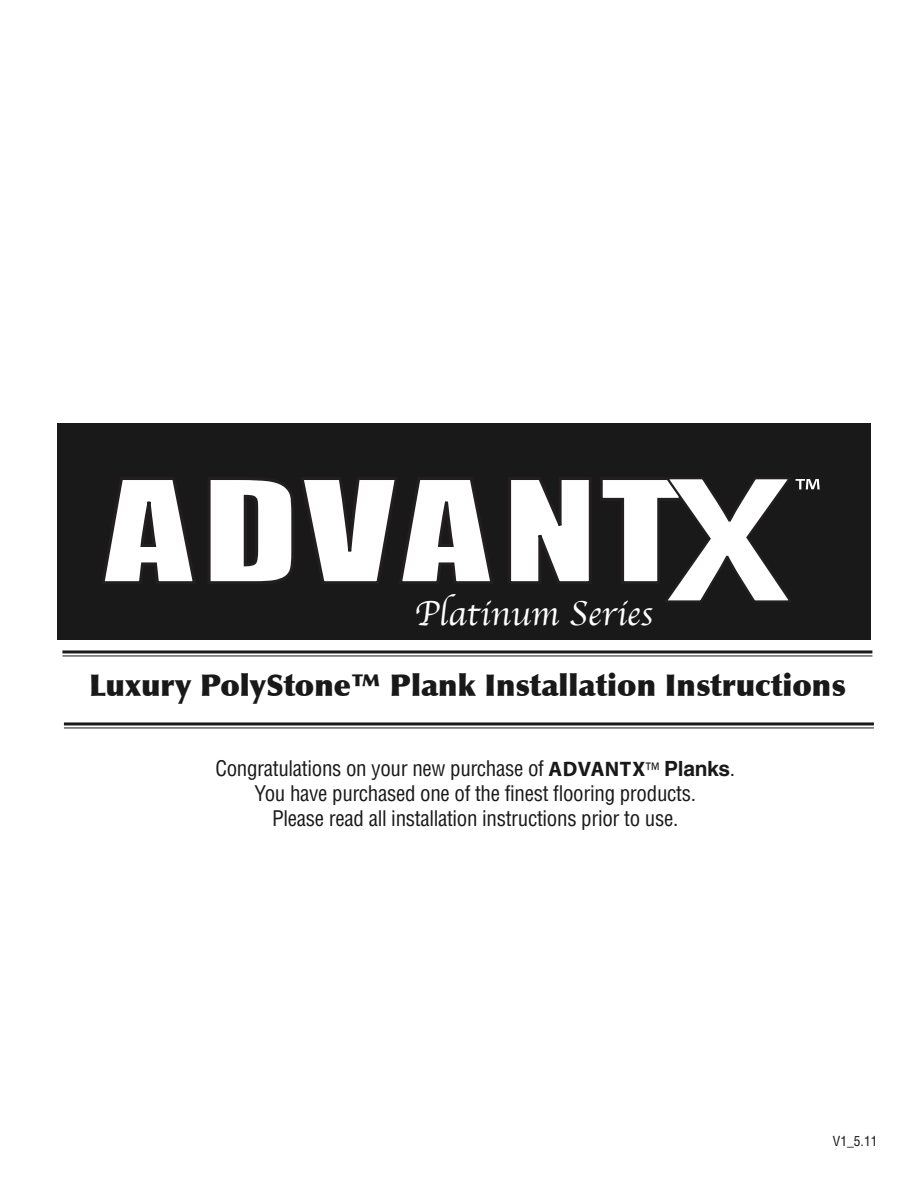
<style>
.page{position:relative;width:918px;height:1188px;background:#fff}
.page>*{position:absolute;margin:0;border:0;box-sizing:border-box;transform-origin:0 0}
.t1{font:36px "Apple Chancery";color:#fff}
.t2{font:900 30px "Optima";color:#191919}
.t3{font:condensed 21px/25.2px "Helvetica";letter-spacing:-.015em;color:#191919;text-align:center}
.t4{font:condensed 13.5px "Helvetica";color:#191919}
.s1{font-family:"Myriad Pro";font-weight:700;font-stretch:normal}
.s2{font-size:18px}
.s3{font-weight:700;font-stretch:normal}
</style>
<div class="page">
<div style="left:57px;top:424px;width:814px;height:216px;background:#191919"></div>
<hr style="left:62px;top:650px;width:810px;height:3px;background:#191919">
<hr style="left:62px;top:655px;width:810px;height:1px;background:#191919">
<hr style="left:64px;top:722px;width:810px;height:3px;background:#191919">
<hr style="left:64px;top:727px;width:810px;height:1px;background:#191919">
<svg style="left:104px;top:480px;width:89px;height:102px"></svg>
<svg style="left:210px;top:480px;width:280px;height:102px"></svg>
<svg style="left:511px;top:479px;width:309px;height:122px"></svg>
<h1 class="t1" style="left:415px;top:585px;width:240px">Platinum Series</h1>
<h2 class="t2" style="left:89px;top:667px;width:758px">Luxury PolyStone™ Plank Installation Instructions</h2>
<p class="t3" style="left:215px;top:756px;width:521px">Congratulations on your new purchase of <span class="s1">ADVANTX</span><span class="s2">™</span> <span class="s3">Planks</span>.<br>You have purchased one of the finest flooring products.<br>Please read all installation instructions prior to use.</p>
<p class="t4" style="left:833px;top:1134px;width:46px">V1_5.11</p>
</div>
